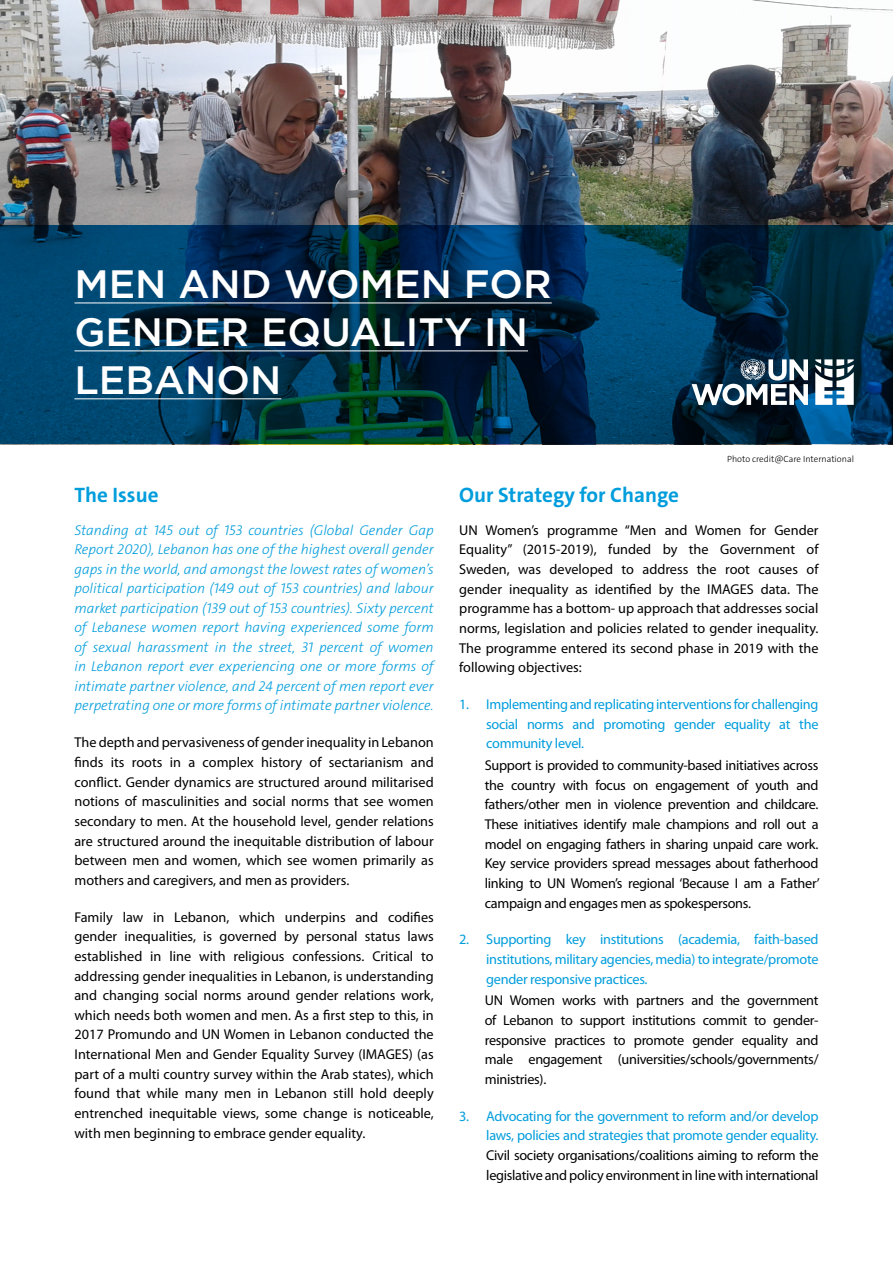
<style>
.page{position:relative;width:893px;height:1263px;background:#fff}
.page>*{position:absolute;margin:0;border:0;box-sizing:border-box;transform-origin:0 0}
.t1{font:500 39.6px/48px "Gotham";color:#fff}
.t2{font:700 21px "The Sans C4 s";color:#009ddc}
.t3{font:14.25px/19.6px "Myriad Pro";letter-spacing:-.02em;color:#000;text-align:justify}
.t4{font:italic 300 14.25px/19.5px "The Sans C4 s";color:#009ddc;text-align:justify}
.t5{font:14.25px/19.6px "Myriad Pro";letter-spacing:-.02em;color:#009ddc;text-align:justify}
.t6{font:300 9px "The Sans C4 s";color:#000}
</style>
<div class="page">
<img style="left:0;top:0;width:893px;height:226px">
<svg style="left:0;top:226px;width:893px;height:218px;background:#003250"></svg>
<hr style="left:74px;top:303px;width:478px;height:1px;background:#fff">
<hr style="left:74px;top:350px;width:454px;height:1px;background:#fff">
<hr style="left:74px;top:398px;width:207px;height:1px;background:#fff">
<svg style="left:692px;top:359px;width:116px;height:46px"></svg>
<svg style="left:815px;top:359px;width:39px;height:46px"></svg>
<h1 class="t1" style="left:74px;top:259px;width:479px">MEN AND WOM EN FOR<br>GENDER EQUALITY IN<br>LEBANON</h1>
<p class="t6" style="left:727px;top:453px;width:128px">Photo credit@Care International</p>
<h2 class="t2" style="left:74px;top:481px;width:86px">The Issue</h2>
<p class="t4" style="left:74px;top:520px;width:361px">Standing at 145 out of 153 countries (Global Gender Gap Report 2020), Lebanon has one of the highest overall gender gaps in the world, and amongst the lowest rates of women’s political participation (149 out of 153 countries) and labour market participation (139 out of 153 countries). Sixty percent of Lebanese women report having experienced some form of sexual harassment in the street, 31 percent of women in Lebanon report ever experiencing one or more forms of intimate partner violence, and 24 percent of men report ever perpetrating one or more forms of intimate partner violence.</p>
<p class="t3" style="left:74px;top:732px;width:361px">The depth and pervasiveness of gender inequality in Lebanon finds its roots in a complex history of sectarianism and conflict. Gender dynamics are structured around militarised notions of masculinities and social norms that see women secondary to men. At the household level, gender relations are structured around the inequitable distribution of labour between men and women, which see women primarily as mothers and caregivers, and men as providers.</p>
<p class="t3" style="left:74px;top:907px;width:361px">Family law in Lebanon, which underpins and codifies gender inequalities, is governed by personal status laws established in line with religious confessions. Critical to addressing gender inequalities in Lebanon, is understanding and changing social norms around gender relations work, which needs both women and men. As a first step to this, in 2017 Promundo and UN Women in Lebanon conducted the International Men and Gender Equality Survey (IMAGES) (as part of a multi country survey within the Arab states), which found that while many men in Lebanon still hold deeply entrenched inequitable views, some change is noticeable, with men beginning to embrace gender equality.</p>
<h2 class="t2" style="left:459px;top:481px;width:221px">Our Strategy for Change</h2>
<p class="t3" style="left:459px;top:520px;width:361px">UN Women’s programme “Men and Women for Gender Equality” (2015-2019), funded by the Government of Sweden, was developed to address the root causes of gender inequality as identified by the IMAGES data. The programme has a bottom- up approach that addresses social norms, legislation and policies related to gender inequality.<br>The programme entered its second phase in 2019 with the following objectives:</p>
<p class="t5" style="left:486px;top:694px;width:334px;text-indent:-27px">1. Implementing and replicating interventions for challenging social norms and promoting gender equality at the community level.</p>
<p class="t3" style="left:485px;top:755px;width:336px">Support is provided to community-based initiatives across the country with focus on engagement of youth and fathers/other men in violence prevention and childcare.<br>These initiatives identify male champions and roll out a model on engaging fathers in sharing unpaid care work.<br>Key service providers spread messages about fatherhood linking to UN Women’s regional ‘Because I am a Father’ campaign and engages men as spokespersons.</p>
<p class="t5" style="left:486px;top:929px;width:334px;text-indent:-27px">2. Supporting key institutions (academia, faith-based institutions, military agencies, media) to integrate/promote gender responsive practices.</p>
<p class="t3" style="left:485px;top:991px;width:335px">UN Women works with partners and the government of Lebanon to support institutions commit to gender&shy;responsive practices to promote gender equality and male engagement (universities/schools/governments/ ministries).</p>
<p class="t5" style="left:459px;top:1106px;width:361px;text-align:right">3. Advocating for the government to reform and/or develop laws, policies and strategies that promote gender equality.</p>
<p class="t3" style="left:486px;top:1145px;width:334px">Civil society organisations/coalitions aiming to reform the legislative and policy environment in line with international</p>
</div>
